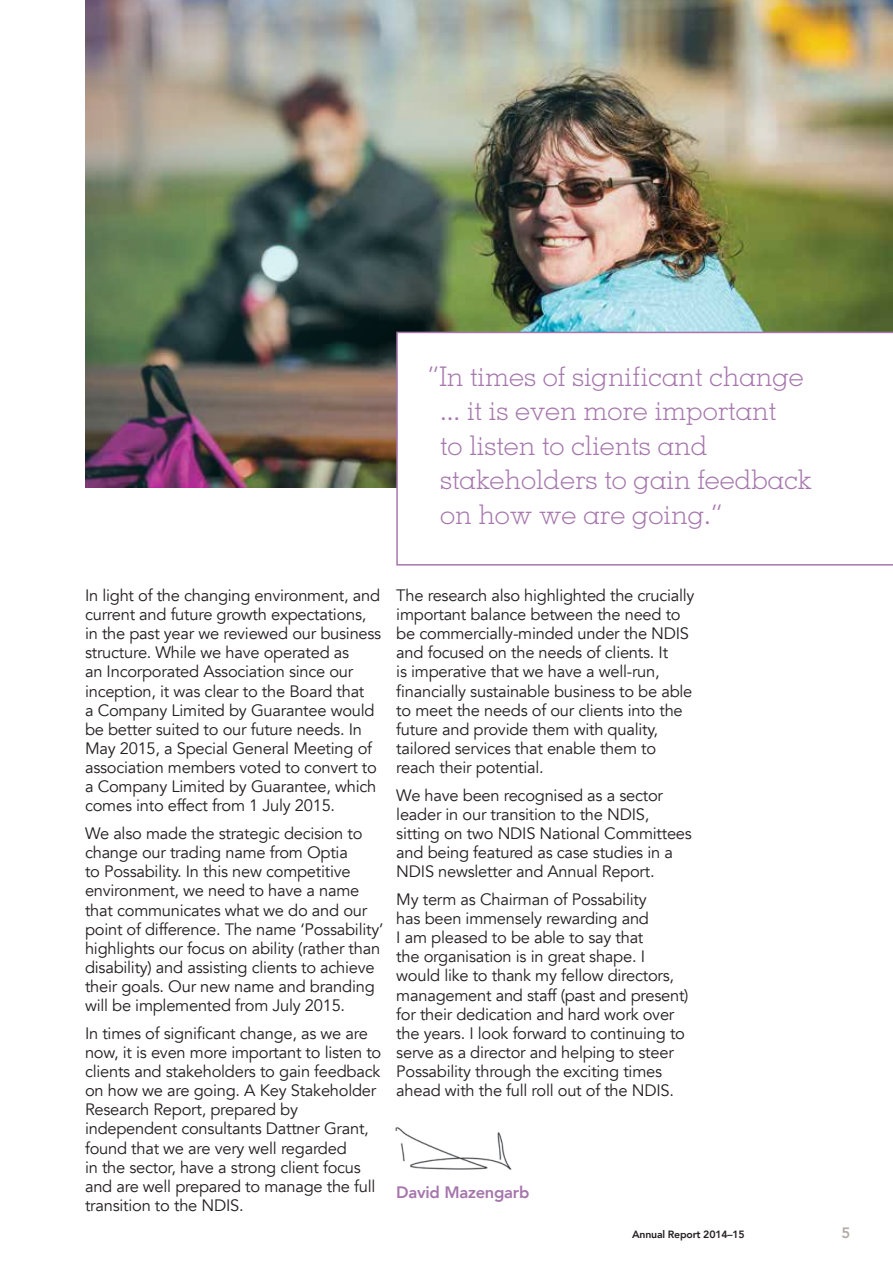
<style>
.page{position:relative;width:893px;height:1263px;background:#fff}
.page>*{position:absolute;margin:0;border:0;box-sizing:border-box;transform-origin:0 0}
.t1{font:300 27px/34.5px "Memphis LT Std";color:#a676ad}
.t2{font:16.5px/19px "Avenir";letter-spacing:-.015em;color:#231f20}
.t3{font:800 16.5px "Avenir";letter-spacing:-.015em;color:#a676ad}
.t4{font:800 15px "Avenir";color:#b5aca6}
.t5{font:800 10.5px "Avenir";letter-spacing:-.02em;color:#231f20}
</style>
<div class="page">
<img style="left:85px;top:0;width:808px;height:487px">
<svg style="left:396px;top:332px;width:497px;height:234px"></svg>
<img style="left:395px;top:1127px;width:117px;height:43px">
<h1 class="t1" style="left:440px;top:359px;width:373px;text-indent:-13px">“In times of significant change ... it is even more important<br>to listen to clients and stakeholders to gain feedback on how we are going.”</h1>
<p class="t2" style="left:85px;top:586px;width:298px">In light of the changing environment, and current and future growth expectations, in the past year we reviewed our business structure. While we have operated as<br>an Incorporated Association since our inception, it was clear to the Board that<br>a Company Limited by Guarantee would be better suited to our future needs. In May 2015, a Special General Meeting of association members voted to convert to a Company Limited by Guarantee, which comes into effect from 1 July 2015.</p>
<p class="t2" style="left:85px;top:824px;width:300px">We also made the strategic decision to change our trading name from Optia<br>to Possability. In this new competitive environment, we need to have a name that communicates what we do and our point of difference. The name ‘Possability’ highlights our focus on ability (rather than disability) and assisting clients to achieve their goals. Our new name and branding will be implemented from July 2015.</p>
<p class="t2" style="left:85px;top:1024px;width:298px">In times of significant change, as we are now, it is even more important to listen to clients and stakeholders to gain feedback on how we are going. A Key Stakeholder Research Report, prepared by independent consultants Dattner Grant, found that we are very well regarded<br>in the sector, have a strong client focus and are well prepared to manage the full transition to the NDIS.</p>
<p class="t2" style="left:396px;top:586px;width:300px">The research also highlighted the crucially important balance between the need to be commercially-minded under the NDIS and focused on the needs of clients. It<br>is imperative that we have a well-run, financially sustainable business to be able to meet the needs of our clients into the future and provide them with quality, tailored services that enable them to reach their potential.</p>
<p class="t2" style="left:396px;top:786px;width:297px">We have been recognised as a sector leader in our transition to the NDIS, sitting on two NDIS National Committees and being featured as case studies in a NDIS newsletter and Annual Report.</p>
<p class="t2" style="left:396px;top:890px;width:294px">My term as Chairman of Possability<br>has been immensely rewarding and<br>I am pleased to be able to say that<br>the organisation is in great shape. I would like to thank my fellow directors, management and staff (past and present) for their dedication and hard work over the years. I look forward to continuing to serve as a director and helping to steer Possability through the exciting times ahead with the full roll out of the NDIS.</p>
<p class="t3" style="left:396px;top:1179px;width:135px">David Mazengarb</p>
<p class="t5" style="left:632px;top:1226px;width:114px">Annual Report 2014–15</p>
<p class="t4" style="left:842px;top:1221px;width:10px">5</p>
</div>
